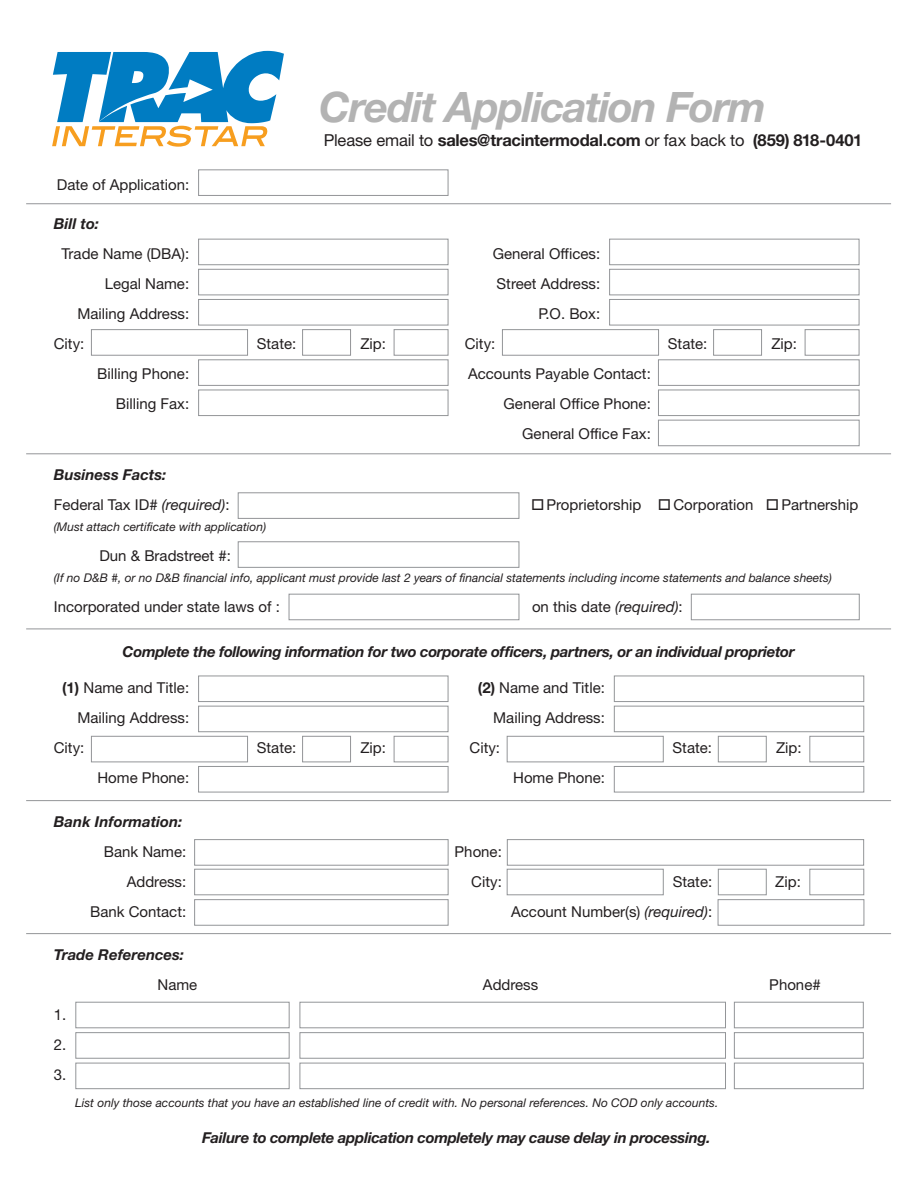
<style>
.page{position:relative;width:918px;height:1188px;background:#fff}
.page>*{position:absolute;margin:0;border:0;box-sizing:border-box;transform-origin:0 0}
.t1{font:italic 700 42px "Helvetica Neue";letter-spacing:-.035em;color:#b3b3b3}
.t2{font:700 16.5px "Helvetica Neue";letter-spacing:-.015em;color:#231f20}
.t3{font:15px/30px "Helvetica Neue";color:#231f20;text-align:right}
.t4{font:italic 700 15px "Helvetica Neue";letter-spacing:-.02em;color:#231f20}
.t5{font:italic 700 15px/30px "Helvetica Neue";color:#231f20}
.t6{font:italic 12px "Helvetica Neue";color:#231f20}
.s1{font-weight:400}
.s2{font-weight:400;font-style:normal}
.s3{font-style:italic}
.s4{font-weight:700}
</style>
<div class="page">
<svg style="left:52px;top:51px;width:232px;height:96px"></svg>
<div style="left:198px;top:359px;width:250px;height:27px;border:1px solid #939598"></div>
<div style="left:91px;top:329px;width:157px;height:27px;border:1px solid #939598"></div>
<div style="left:302px;top:329px;width:49px;height:27px;border:1px solid #939598"></div>
<div style="left:394px;top:329px;width:54px;height:27px;border:1px solid #939598"></div>
<div style="left:198px;top:390px;width:250px;height:26px;border:1px solid #939598"></div>
<div style="left:198px;top:169px;width:250px;height:27px;border:1px solid #939598"></div>
<div style="left:198px;top:239px;width:250px;height:26px;border:1px solid #939598"></div>
<div style="left:198px;top:269px;width:250px;height:26px;border:1px solid #939598"></div>
<div style="left:198px;top:299px;width:250px;height:26px;border:1px solid #939598"></div>
<div style="left:198px;top:766px;width:250px;height:26px;border:1px solid #939598"></div>
<div style="left:91px;top:736px;width:157px;height:26px;border:1px solid #939598"></div>
<div style="left:302px;top:736px;width:49px;height:26px;border:1px solid #939598"></div>
<div style="left:394px;top:736px;width:54px;height:26px;border:1px solid #939598"></div>
<div style="left:198px;top:676px;width:250px;height:26px;border:1px solid #939598"></div>
<div style="left:198px;top:706px;width:250px;height:26px;border:1px solid #939598"></div>
<div style="left:614px;top:766px;width:250px;height:26px;border:1px solid #939598"></div>
<div style="left:507px;top:839px;width:357px;height:27px;border:1px solid #939598"></div>
<div style="left:718px;top:899px;width:146px;height:27px;border:1px solid #939598"></div>
<div style="left:507px;top:736px;width:157px;height:26px;border:1px solid #939598"></div>
<div style="left:718px;top:736px;width:49px;height:26px;border:1px solid #939598"></div>
<div style="left:809px;top:736px;width:55px;height:26px;border:1px solid #939598"></div>
<div style="left:507px;top:869px;width:157px;height:26px;border:1px solid #939598"></div>
<div style="left:718px;top:869px;width:49px;height:26px;border:1px solid #939598"></div>
<div style="left:809px;top:869px;width:55px;height:26px;border:1px solid #939598"></div>
<div style="left:614px;top:676px;width:250px;height:26px;border:1px solid #939598"></div>
<div style="left:614px;top:706px;width:250px;height:26px;border:1px solid #939598"></div>
<div style="left:238px;top:492px;width:281px;height:27px;border:1px solid #939598"></div>
<div style="left:238px;top:541px;width:281px;height:27px;border:1px solid #939598"></div>
<div style="left:289px;top:594px;width:230px;height:26px;border:1px solid #939598"></div>
<div style="left:691px;top:594px;width:169px;height:26px;border:1px solid #939598"></div>
<div style="left:658px;top:359px;width:202px;height:27px;border:1px solid #939598"></div>
<div style="left:502px;top:329px;width:157px;height:27px;border:1px solid #939598"></div>
<div style="left:713px;top:329px;width:49px;height:27px;border:1px solid #939598"></div>
<div style="left:805px;top:329px;width:54px;height:27px;border:1px solid #939598"></div>
<div style="left:658px;top:390px;width:202px;height:26px;border:1px solid #939598"></div>
<div style="left:658px;top:420px;width:202px;height:26px;border:1px solid #939598"></div>
<div style="left:609px;top:239px;width:250px;height:26px;border:1px solid #939598"></div>
<div style="left:609px;top:269px;width:250px;height:26px;border:1px solid #939598"></div>
<div style="left:609px;top:299px;width:250px;height:26px;border:1px solid #939598"></div>
<hr style="left:26px;top:453px;width:865px;height:1px;background:#939598">
<div style="left:194px;top:839px;width:254px;height:27px;border:1px solid #939598"></div>
<div style="left:194px;top:869px;width:254px;height:26px;border:1px solid #939598"></div>
<div style="left:194px;top:899px;width:254px;height:27px;border:1px solid #939598"></div>
<hr style="left:26px;top:800px;width:865px;height:1px;background:#939598">
<div style="left:75px;top:1002px;width:215px;height:26px;border:1px solid #939598"></div>
<div style="left:300px;top:1002px;width:426px;height:26px;border:1px solid #939598"></div>
<div style="left:734px;top:1002px;width:130px;height:26px;border:1px solid #939598"></div>
<div style="left:75px;top:1032px;width:215px;height:27px;border:1px solid #939598"></div>
<div style="left:300px;top:1032px;width:426px;height:27px;border:1px solid #939598"></div>
<div style="left:734px;top:1032px;width:130px;height:27px;border:1px solid #939598"></div>
<div style="left:75px;top:1063px;width:215px;height:26px;border:1px solid #939598"></div>
<div style="left:300px;top:1063px;width:426px;height:26px;border:1px solid #939598"></div>
<div style="left:734px;top:1063px;width:130px;height:26px;border:1px solid #939598"></div>
<hr style="left:26px;top:933px;width:865px;height:1px;background:#939598">
<hr style="left:26px;top:629px;width:865px;height:1px;background:#939598">
<hr style="left:26px;top:203px;width:865px;height:1px;background:#939598">
<h1 class="t1" style="left:319px;top:81px;width:448px">Credit Application Form</h1>
<p class="t2" style="left:324px;top:130px;width:540px"><span class="s1">Please email to</span> sales@tracintermodal.com <span class="s1">or fax back to</span> (859) 818-0401</p>
<p class="t3" style="left:57px;top:170px;width:134px">Date of Application:</p>
<p class="t4" style="left:54px;top:214px;width:47px">Bill to:</p>
<p class="t3" style="left:61px;top:239px;width:129px">Trade Name (DBA):</p>
<p class="t3" style="left:105px;top:269px;width:86px">Legal Name:</p>
<p class="t3" style="left:77px;top:299px;width:113px">Mailing Address:</p>
<p class="t3" style="left:54px;top:329px;width:32px">City:</p>
<p class="t3" style="left:257px;top:329px;width:41px">State:</p>
<p class="t3" style="left:360px;top:329px;width:27px">Zip:</p>
<p class="t3" style="left:97px;top:359px;width:93px">Billing Phone:<br>Billing Fax:</p>
<p class="t5" style="left:54px;top:459px;width:177px">Business Facts:<br><span class="s2">Federal Tax ID#</span> <span class="s1">(required)</span><span class="s2">:</span></p>
<p class="t3" style="left:493px;top:239px;width:109px">General Offices:</p>
<p class="t3" style="left:497px;top:269px;width:105px">Street Address:</p>
<p class="t3" style="left:538px;top:299px;width:63px">P.O. Box:</p>
<p class="t3" style="left:465px;top:329px;width:32px">City:</p>
<p class="t3" style="left:668px;top:329px;width:41px">State:</p>
<p class="t3" style="left:771px;top:329px;width:27px">Zip:</p>
<p class="t3" style="left:468px;top:359px;width:184px">Accounts Payable Contact:<br>General Office Phone:<br>General Office Fax:</p>
<p class="t3" style="left:531px;top:490px;width:329px">□Proprietorship □Corporation □Partnership</p>
<p class="t6" style="left:54px;top:520px;width:214px">(Must attach certificate with application)</p>
<p class="t3" style="left:99px;top:541px;width:133px">Dun &amp; Bradstreet #:</p>
<p class="t6" style="left:54px;top:571px;width:780px">(If no D&amp;B #, or no D&amp;B financial info, applicant must provide last 2 years of financial statements including income statements and balance sheets)</p>
<p class="t3" style="left:54px;top:592px;width:228px">Incorporated under state laws of :</p>
<p class="t3" style="left:532px;top:592px;width:152px">on this date <span class="s3">(required)</span>:</p>
<p class="t4" style="left:123px;top:643px;width:673px">Complete the following information for two corporate officers, partners, or an individual proprietor</p>
<p class="t3" style="left:62px;top:673px;width:128px"><span class="s4">(1)</span> Name and Title:</p>
<p class="t3" style="left:77px;top:703px;width:113px">Mailing Address:</p>
<p class="t3" style="left:54px;top:733px;width:32px">City:</p>
<p class="t3" style="left:257px;top:733px;width:41px">State:</p>
<p class="t3" style="left:360px;top:733px;width:27px">Zip:</p>
<p class="t3" style="left:97px;top:763px;width:93px">Home Phone:</p>
<p class="t3" style="left:478px;top:673px;width:128px"><span class="s4">(2)</span> Name and Title:</p>
<p class="t3" style="left:493px;top:703px;width:113px">Mailing Address:</p>
<p class="t3" style="left:470px;top:733px;width:32px">City:</p>
<p class="t3" style="left:673px;top:733px;width:41px">State:</p>
<p class="t3" style="left:776px;top:733px;width:27px">Zip:</p>
<p class="t3" style="left:513px;top:763px;width:93px">Home Phone:</p>
<p class="t5" style="left:54px;top:806px;width:130px">Bank Information:</p>
<p class="t3" style="left:104px;top:836px;width:84px">Bank Name:</p>
<p class="t3" style="left:455px;top:836px;width:49px">Phone:</p>
<p class="t3" style="left:127px;top:866px;width:61px">Address:</p>
<p class="t3" style="left:471px;top:866px;width:32px">City:</p>
<p class="t3" style="left:673px;top:866px;width:41px">State:</p>
<p class="t3" style="left:775px;top:866px;width:27px">Zip:</p>
<p class="t3" style="left:90px;top:896px;width:98px">Bank Contact:</p>
<p class="t3" style="left:511px;top:896px;width:203px">Account Number(s) <span class="s3">(required)</span>:</p>
<p class="t5" style="left:54px;top:939px;width:132px">Trade References:</p>
<p class="t3" style="left:158px;top:969px;width:41px">Name</p>
<p class="t3" style="left:483px;top:969px;width:57px">Address</p>
<p class="t3" style="left:769px;top:969px;width:53px">Phone#</p>
<p class="t3" style="left:54px;top:999px;width:14px;text-align:justify">1.<br>2.<br>3.</p>
<p class="t6" style="left:75px;top:1095px;width:645px">List only those accounts that you have an established line of credit with. No personal references. No COD only accounts.</p>
<p class="t4" style="left:202px;top:1128px;width:510px">Failure to complete application completely may cause delay in processing.</p>
</div>
